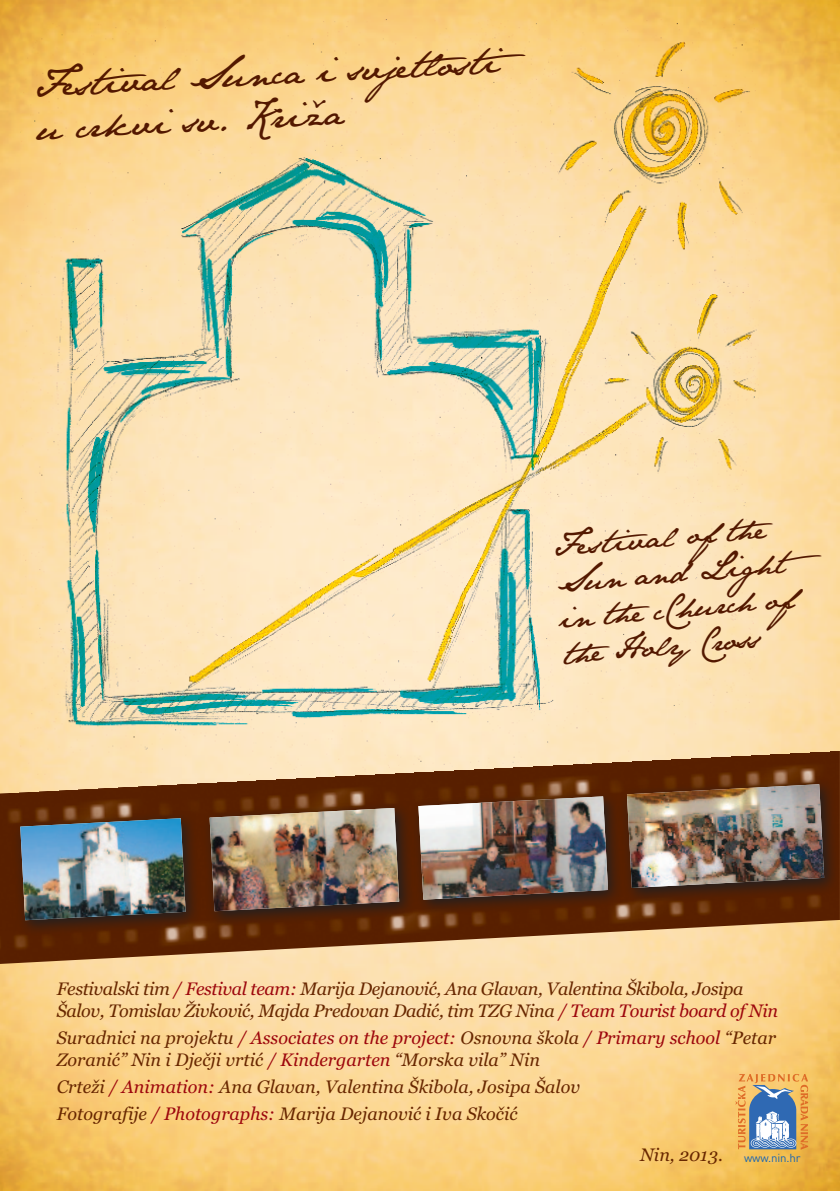
<style>
.page{position:relative;width:840px;height:1191px;background:#fff}
.page>*{position:absolute;margin:0;border:0;box-sizing:border-box;transform-origin:0 0}
.t1{font:36px/43.2px "Jane Austen";color:#531800}
.t2{font:30px/36px "Jane Austen";color:#531800}
.t3{font:italic 18px/21.6px "Georgia";color:#682700}
.t4{font:italic 18px/21.6px "Georgia";letter-spacing:-.02em;color:#682700}
.t5{font:11.4px "DIN Pro";letter-spacing:-.01em;color:#1865b1}
.s1{color:#9d070d}
.s2{font-family:"Georgia";font-style:italic;font-size:18px;color:#682700}
</style>
<div class="page">
<img style="left:0;top:0;width:839px;height:1191px">
<img style="left:20px;top:20px;width:744px;height:729px">
<img style="left:0;top:749px;width:839px;height:215px">
<svg style="left:618px;top:775px;width:221px;height:128px;background:#562508"></svg>
<img style="left:626px;top:784px;width:197px;height:104px">
<svg style="left:409px;top:787px;width:213px;height:127px;background:#582609"></svg>
<img style="left:418px;top:796px;width:189px;height:103px">
<svg style="left:201px;top:799px;width:213px;height:127px;background:#582709"></svg>
<img style="left:209px;top:808px;width:190px;height:103px">
<svg style="left:12px;top:809px;width:188px;height:126px;background:#59280b"></svg>
<img style="left:20px;top:818px;width:165px;height:102px">
<svg style="left:735px;top:1074px;width:72px;height:75px;background:#b0a592"></svg>
<h1 class="t1" style="left:33px;top:63px;width:466px;rotate:-3deg">Festival Sunca i svjetlosti u crkvi sv. Križa</h1>
<h2 class="t2" style="left:551px;top:528px;width:237px;rotate:-5deg">Festival of the<br>Sun and Light in the cChurch of the Holy Cross</h2>
<p class="t4" style="left:57px;top:978px;width:722px">Festivalski tim <span class="s1">/ Festival team:</span> Marija Dejanović, Ana Glavan, Valentina Škibola, Josipa<br>Šalov, Tomislav Živković, Majda Predovan Dadić, tim TZG Nina <span class="s1">/ Team Tourist board of Nin</span></p>
<p class="t3" style="left:57px;top:1026px;width:720px">Suradnici na projektu <span class="s1">/ Associates on the project:</span> Osnovna škola <span class="s1">/ Primary school</span> “Petar<br>Zoranić” Nin i Dječji vrtić <span class="s1">/ Kindergarten</span> “Morska vila” Nin</p>
<p class="t3" style="left:57px;top:1073px;width:524px;line-height:27.2px">Crteži <span class="s1">/ Animation:</span> Ana Glavan, Valentina Škibola, Josipa Šalov<br>Fotografije <span class="s1">/ Photographs:</span> Marija Dejanović i Iva Skočić</p>
<p class="t5" style="left:639px;top:1150px;width:162px"><span class="s2">Nin, 2013.</span> www.nin.hr</p>
</div>
